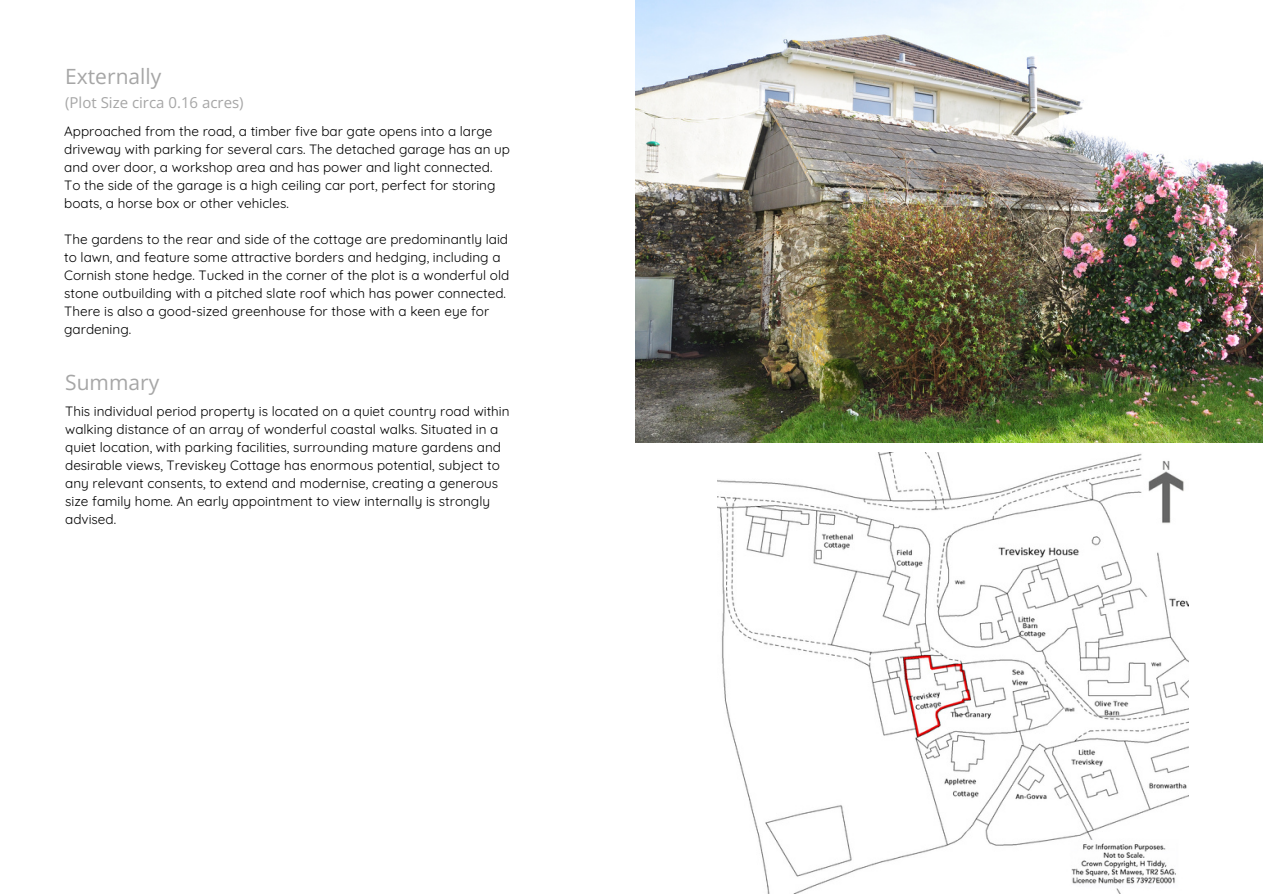
<style>
.page{position:relative;width:1263px;height:894px;background:#fff}
.page>*{position:absolute;margin:0;border:0;box-sizing:border-box;transform-origin:0 0}
.t1{font:21px "Open Sans";color:#a6a6a6}
.t2{font:15px "Open Sans";color:#a6a6a6}
.t3{font:13.5px/18px "Quicksand";color:#000}
</style>
<div class="page">
<img style="left:718px;top:452px;width:470px;height:441px">
<img style="left:636px;top:0;width:626px;height:442px">
<p class="t1" style="left:65px;top:62px;width:98px">Externally</p>
<p class="t2" style="left:65px;top:92px;width:180px">(Plot Size circa 0.16 acres)</p>
<h1 class="t3" style="left:64px;top:122px;width:447px">Approached from the road, a timber five bar gate opens into a large driveway with parking for several cars. The detached garage has an up and over door, a workshop area and has power and light connected.<br>To the side of the garage is a high ceiling car port, perfect for storing boats, a horse box or other vehicles.</h1>
<p class="t3" style="left:64px;top:230px;width:447px">The gardens to the rear and side of the cottage are predominantly laid to lawn, and feature some attractive borders and hedging, including a Cornish stone hedge. Tucked in the corner of the plot is a wonderful old stone outbuilding with a pitched slate roof which has power connected.<br>There is also a good-sized greenhouse for those with a keen eye for gardening.</p>
<p class="t1" style="left:65px;top:367px;width:95px">Summary</p>
<p class="t3" style="left:65px;top:402px;width:446px">This individual period property is located on a quiet country road within walking distance of an array of wonderful coastal walks. Situated in a quiet location, with parking facilities, surrounding mature gardens and desirable views, Treviskey Cottage has enormous potential, subject to any relevant consents, to extend and modernise, creating a generous size family home. An early appointment to view internally is strongly advised.</p>
</div>
